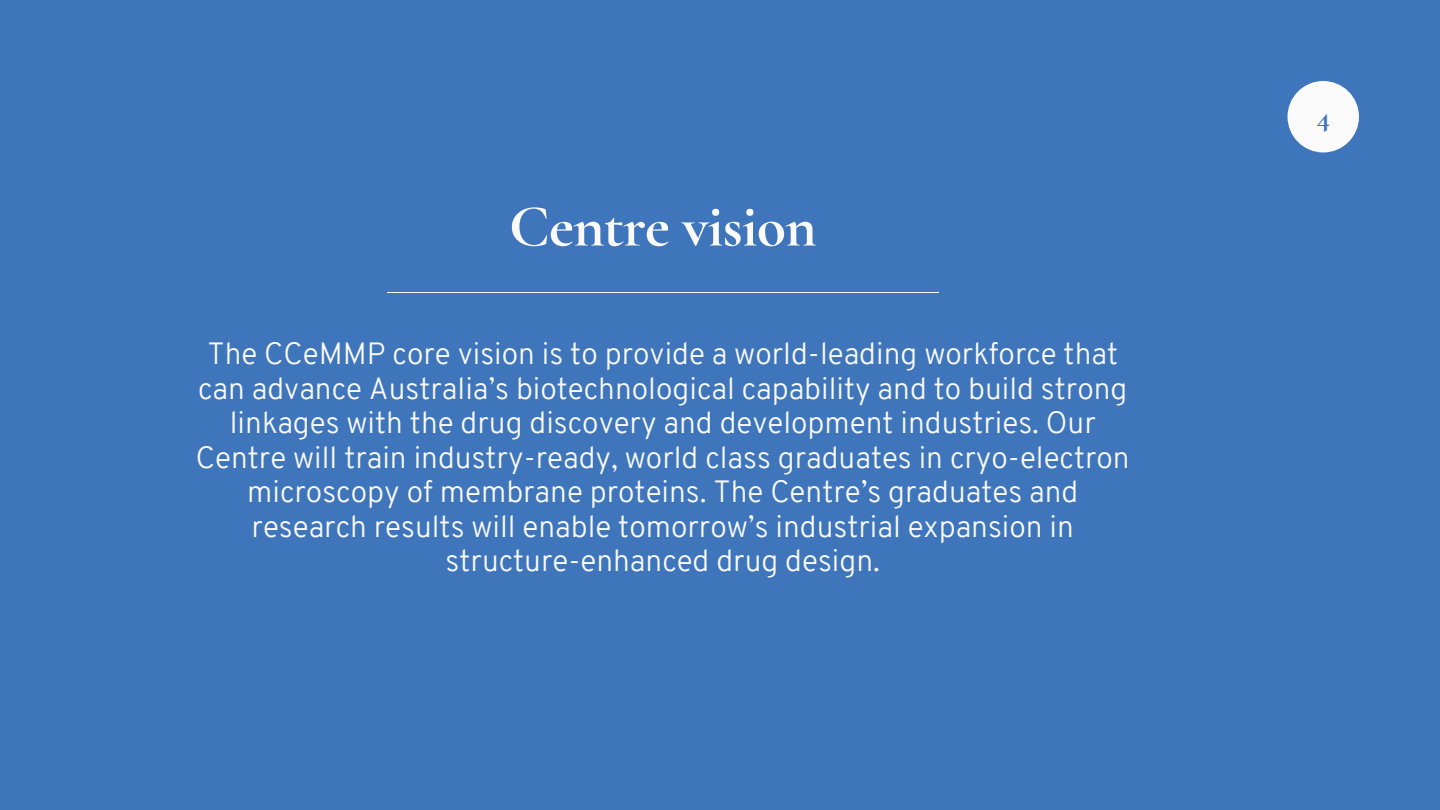
<style>
.page{position:relative;width:1440px;height:810px;background:#3f76bb}
.page>*{position:absolute;margin:0;border:0;box-sizing:border-box;transform-origin:0 0}
.t1{font:700 60px "Cormorant Garamond";letter-spacing:-.015em;color:#fafafa}
.t2{font:300 30px/34.5px "Overpass";color:#fafafa;text-align:center}
.t3{font:700 30px "Cormorant Garamond";color:#3f76bb}
</style>
<div class="page">
<div style="left:1288px;top:81px;width:71px;height:71px;background:#fafafa;border-radius:50%"></div>
<hr style="left:387px;top:292px;width:552px;height:1px;background:#fafafa">
<p class="t1" style="left:509px;top:190px;width:309px">Centre vision</p>
<p class="t2" style="left:196px;top:339px;width:935px">The CCeMMP core vision is to provide a world-leading workforce that can advance Australia’s biotechnological capability and to build strong linkages with the drug discovery and development industries. Our Centre will train industry-ready, world class graduates in cryo-electron microscopy of membrane proteins. The Centre’s graduates and research results will enable tomorrow’s industrial expansion in structure-enhanced drug design.</p>
<p class="t3" style="left:1316px;top:98px;width:15px">4</p>
</div>
